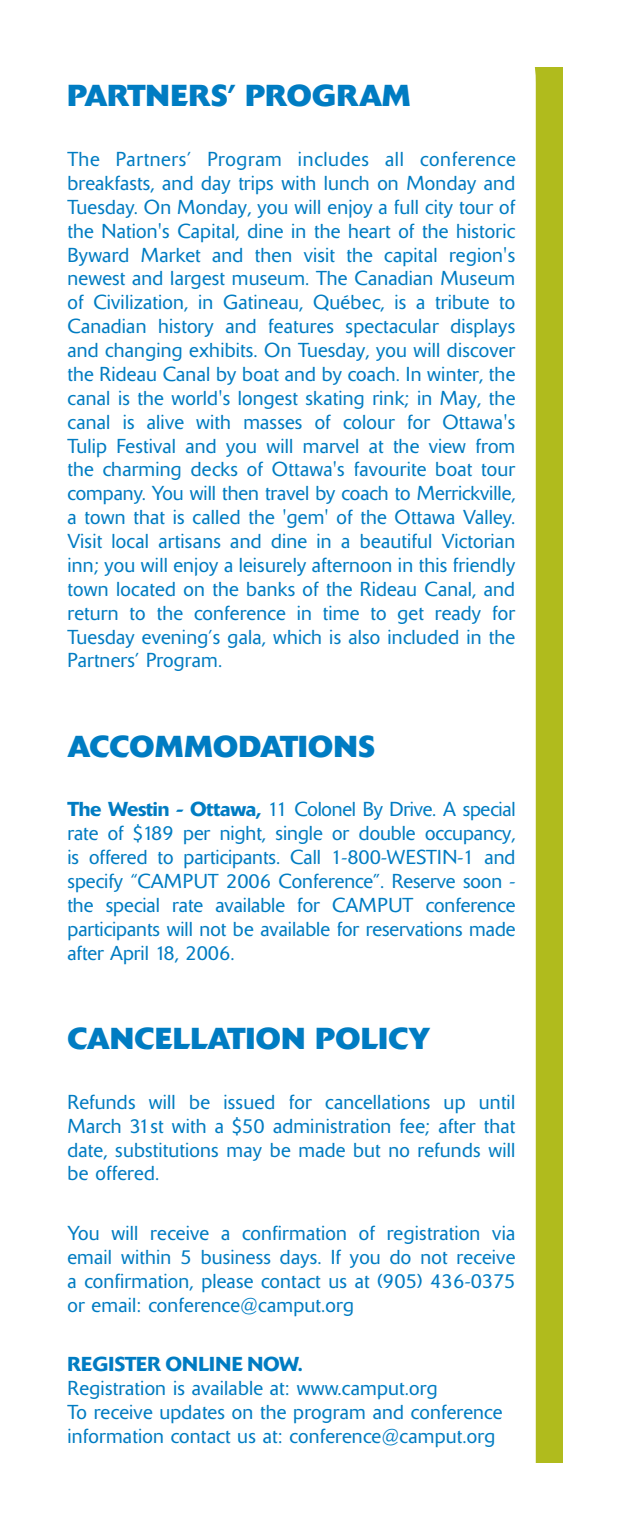
<style>
.page{position:relative;width:630px;height:1530px;background:#fff}
.page>*{position:absolute;margin:0;border:0;box-sizing:border-box;transform-origin:0 0}
.t1{font:700 30px "Delta";color:#007cc2}
.t2{font:700 30px "Delta";letter-spacing:.02em;color:#007cc2}
.t3{font:300 20px/24px "Delta";letter-spacing:.01em;color:#007cc2;text-align:justify}
.t4{font:500 20px "Delta";color:#007cc2}
.s1{font-weight:500}
</style>
<div class="page">
<div style="left:68px;top:68px;width:494px;height:1394px;background:#b0bb1d"></div>
<div style="left:68px;top:68px;width:468px;height:1395px;background:#fff"></div>
<h1 class="t1" style="left:68px;top:85px;width:344px">PARTNERS’ PROGRAM</h1>
<p class="t3" style="left:68px;top:149px;width:450px">The Partners’ Program includes all conference breakfasts, and day trips with lunch on Monday and Tuesday. On Monday, you will enjoy a full city tour of the Nation's Capital, dine in the heart of the historic Byward Market and then visit the capital region's newest and largest museum. The Canadian Museum of Civilization, in Gatineau, Québec, is a tribute to Canadian history and features spectacular displays and changing exhibits. On Tuesday, you will discover the Rideau Canal by boat and by coach. In winter, the canal is the world's longest skating rink; in May, the canal is alive with masses of colour for Ottawa's Tulip Festival and you will marvel at the view from the charming decks of Ottawa's favourite boat tour company. You will then travel by coach to Merrickville, a town that is called the 'gem' of the Ottawa Valley.<br>Visit local artisans and dine in a beautiful Victorian inn; you will enjoy a leisurely afternoon in this friendly town located on the banks of the Rideau Canal, and return to the conference in time to get ready for Tuesday evening’s gala, which is also included in the Partners’ Program.</p>
<h1 class="t2" style="left:68px;top:736px;width:309px">ACCOMMODATIONS</h1>
<p class="t3" style="left:68px;top:799px;width:450px"><span class="s1">The Westin - Ottawa,</span> 11 Colonel By Drive. A special rate of $189 per night, single or double occupancy, is offered to participants. Call 1-800-WESTIN-1 and specify “CAMPUT 2006 Conference”. Reserve soon - the special rate available for CAMPUT conference participants will not be available for reservations made after April 18, 2006.</p>
<h1 class="t1" style="left:68px;top:1028px;width:365px">CANCELLATION POLICY</h1>
<p class="t3" style="left:68px;top:1092px;width:449px">Refunds will be issued for cancellations up until March 31st with a $50 administration fee; after that date, substitutions may be made but no refunds will be offered.</p>
<p class="t3" style="left:68px;top:1223px;width:449px">You will receive a confirmation of registration via email within 5 business days. If you do not receive a confirmation, please contact us at (905) 436-0375 or email: conference@camput.org</p>
<p class="t4" style="left:68px;top:1357px;width:237px">REGISTER ONLINE NOW.</p>
<p class="t3" style="left:68px;top:1378px;width:436px;text-align:left">Registration is available at: www.camput.org<br>To receive updates on the program and conference information contact us at: conference@camput.org</p>
</div>
